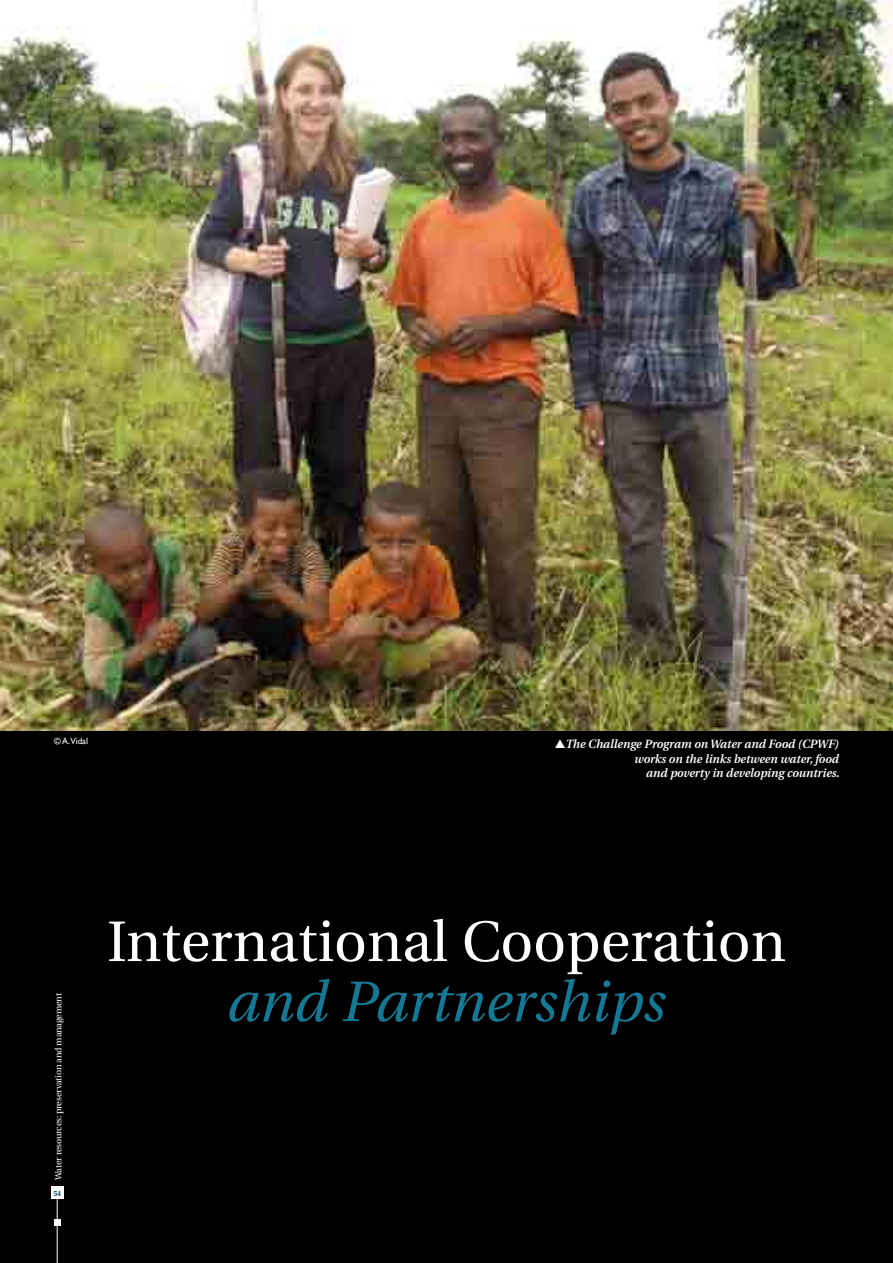
<style>
.page{position:relative;width:893px;height:1263px;background:#000}
.page>*{position:absolute;margin:0;border:0;box-sizing:border-box;transform-origin:0 0}
.t1{font:57px "Utopia";color:#fff}
.t2{font:italic 57px "Utopia";color:#157995}
.t3{font:italic 600 12px/14.4px "Utopia";color:#fff;text-align:right}
.t4{font:9px "Utopia";letter-spacing:-.02em;color:#fff}
.t5{font:9px "Gill Sans";letter-spacing:-.01em;color:#fff}
.t6{font:700 7.5px "Utopia";color:#004c6c;scale:.95 1}
</style>
<div class="page">
<img style="left:0;top:0;width:893px;height:730px">
<svg style="left:54px;top:1220px;width:6px;height:6px"></svg>
<div style="left:51px;top:1186px;width:13px;height:13px;background:#fff"></div>
<hr style="left:57px;top:1199px;width:1px;height:64px;background:#fff">
<p class="t5" style="left:54px;top:736px;width:35px">© A.Vidal</p>
<p class="t3" style="left:566px;top:737px;width:276px">The Challenge Program on Water and Food (CPWF) works on the links between water, food<br>and poverty in developing countries.</p>
<p class="t4" style="left:53px;top:1180px;width:189px;rotate:-90deg">Water resources: preservation and management</p>
<p class="t6" style="left:53px;top:1189px;width:10px">54</p>
<h1 class="t1" style="left:107px;top:910px;width:680px">International Cooperation</h1>
<h1 class="t2" style="left:228px;top:970px;width:439px">and Partnerships</h1>
</div>
